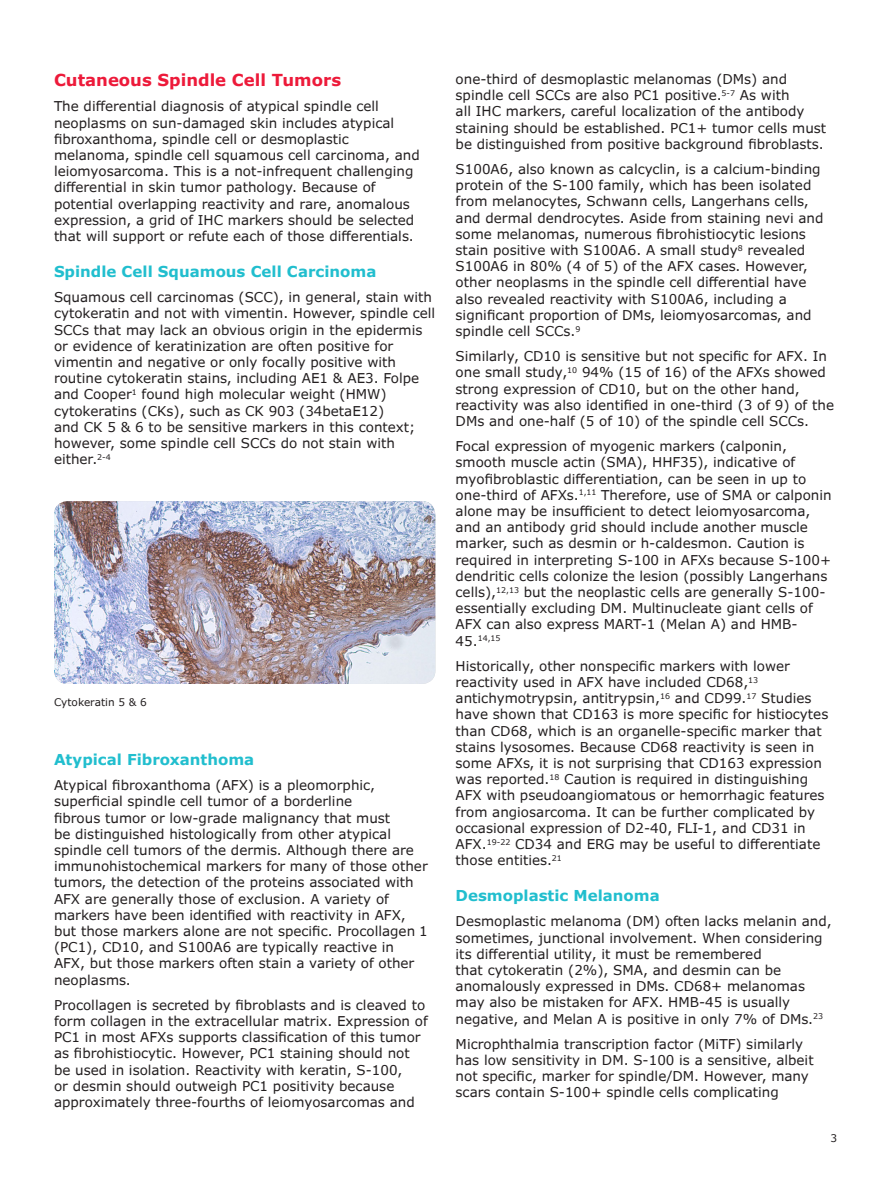
<style>
.page{position:relative;width:891px;height:1188px;background:#fff}
.page>*{position:absolute;margin:0;border:0;box-sizing:border-box;transform-origin:0 0}
.Section_Head_11_13{font:700 16.5px "Verdana Pro";color:#ed1a3a}
.Body_Head_10_12{font:700 15px "Verdana Pro";color:#21bece}
.Body_Copy_9_11{font:13.5px/16.2px "Verdana Pro";color:#231f20}
.Caption_7_9{font:10.5px "Verdana Pro";color:#231f20}
.Body_Copy_9_11-2{font:7.8px "Verdana Pro";color:#231f20}
.s1{font-size:13.5px}
</style>
<div class="page">
<img style="left:54px;top:501px;width:381px;height:183px">
<p class="Section_Head_11_13" style="left:54px;top:70px;width:289px">Cutaneous Spindle Cell Tumors</p>
<p class="Body_Copy_9_11" style="left:54px;top:99px;width:367px">The differential diagnosis of atypical spindle cell neoplasms on sun-damaged skin includes atypical fibroxanthoma, spindle cell or desmoplastic melanoma, spindle cell squamous cell carcinoma, and leiomyosarcoma. This is a not-infrequent challenging differential in skin tumor pathology. Because of potential overlapping reactivity and rare, anomalous expression, a grid of IHC markers should be selected that will support or refute each of those differentials.</p>
<p class="Body_Head_10_12" style="left:54px;top:262px;width:324px">Spindle Cell Squamous Cell Carcinoma</p>
<p class="Body_Copy_9_11" style="left:54px;top:289px;width:383px">Squamous cell carcinomas (SCC), in general, stain with cytokeratin and not with vimentin. However, spindle cell SCCs that may lack an obvious origin in the epidermis or evidence of keratinization are often positive for vimentin and negative or only focally positive with routine cytokeratin stains, including AE1 &amp; AE3. Folpe and Cooper<sup>1</sup> found high molecular weight (HMW) cytokeratins (CKs), such as CK 903 (34betaE12)<br>and CK 5 &amp; 6 to be sensitive markers in this context; however, some spindle cell SCCs do not stain with either.<sup>2-4</sup></p>
<p class="Caption_7_9" style="left:54px;top:695px;width:94px">Cytokeratin 5 &amp; 6</p>
<p class="Body_Head_10_12" style="left:54px;top:750px;width:202px">Atypical Fibroxanthoma</p>
<p class="Body_Copy_9_11" style="left:54px;top:777px;width:375px">Atypical fibroxanthoma (AFX) is a pleomorphic, superficial spindle cell tumor of a borderline<br>fibrous tumor or low-grade malignancy that must<br>be distinguished histologically from other atypical spindle cell tumors of the dermis. Although there are immunohistochemical markers for many of those other tumors, the detection of the proteins associated with AFX are generally those of exclusion. A variety of markers have been identified with reactivity in AFX, but those markers alone are not specific. Procollagen 1 (PC1), CD10, and S100A6 are typically reactive in AFX, but those markers often stain a variety of other neoplasms.</p>
<p class="Body_Copy_9_11" style="left:54px;top:997px;width:375px">Procollagen is secreted by fibroblasts and is cleaved to form collagen in the extracellular matrix. Expression of PC1 in most AFXs supports classification of this tumor as fibrohistiocytic. However, PC1 staining should not be used in isolation. Reactivity with keratin, S-100,<br>or desmin should outweigh PC1 positivity because approximately three-fourths of leiomyosarcomas and</p>
<p class="Body_Copy_9_11" style="left:456px;top:71px;width:372px">one-third of desmoplastic melanomas (DMs) and spindle cell SCCs are also PC1 positive.<sup>5-7</sup> As with<br>all IHC markers, careful localization of the antibody staining should be established. PC1+ tumor cells must be distinguished from positive background fibroblasts.</p>
<p class="Body_Copy_9_11" style="left:456px;top:161px;width:369px">S100A6, also known as calcyclin, is a calcium-binding protein of the S-100 family, which has been isolated from melanocytes, Schwann cells, Langerhans cells, and dermal dendrocytes. Aside from staining nevi and some melanomas, numerous fibrohistiocytic lesions stain positive with S100A6. A small study<sup>8</sup> revealed S100A6 in 80% (4 of 5) of the AFX cases. However, other neoplasms in the spindle cell differential have also revealed reactivity with S100A6, including a significant proportion of DMs, leiomyosarcomas, and spindle cell SCCs.<sup>9</sup></p>
<p class="Body_Copy_9_11" style="left:456px;top:348px;width:380px">Similarly, CD10 is sensitive but not specific for AFX. In one small study,<sup>10</sup> 94% (15 of 16) of the AFXs showed strong expression of CD10, but on the other hand, reactivity was also identified in one-third (3 of 9) of the DMs and one-half (5 of 10) of the spindle cell SCCs.</p>
<p class="Body_Copy_9_11" style="left:456px;top:438px;width:378px">Focal expression of myogenic markers (calponin, smooth muscle actin (SMA), HHF35), indicative of myofibroblastic differentiation, can be seen in up to one-third of AFXs.<sup>1,11</sup> Therefore, use of SMA or calponin alone may be insufficient to detect leiomyosarcoma, and an antibody grid should include another muscle marker, such as desmin or h-caldesmon. Caution is required in interpreting S-100 in AFXs because S-100+ dendritic cells colonize the lesion (possibly Langerhans cells),<sup>12,13</sup> but the neoplastic cells are generally S-100- essentially excluding DM. Multinucleate giant cells of AFX can also express MART-1 (Melan A) and HMB-</p>
<p class="Body_Copy_9_11-2" style="left:456px;top:633px;width:46px"><span class="s1">45.</span>14,15</p>
<p class="Body_Copy_9_11" style="left:456px;top:658px;width:374px">Historically, other nonspecific markers with lower reactivity used in AFX have included CD68,<sup>13 </sup>antichymotrypsin, antitrypsin,<sup>16</sup> and CD99.<sup>17</sup> Studies have shown that CD163 is more specific for histiocytes than CD68, which is an organelle-specific marker that stains lysosomes. Because CD68 reactivity is seen in some AFXs, it is not surprising that CD163 expression was reported.<sup>18</sup> Caution is required in distinguishing AFX with pseudoangiomatous or hemorrhagic features from angiosarcoma. It can be further complicated by occasional expression of D2-40, FLI-1, and CD31 in AFX.<sup>19-22</sup> CD34 and ERG may be useful to differentiate those entities.<sup>21</sup></p>
<p class="Body_Head_10_12" style="left:456px;top:886px;width:206px">Desmoplastic Melanoma</p>
<p class="Body_Copy_9_11" style="left:456px;top:914px;width:378px">Desmoplastic melanoma (DM) often lacks melanin and, sometimes, junctional involvement. When considering its differential utility, it must be remembered<br>that cytokeratin (2%), SMA, and desmin can be anomalously expressed in DMs. CD68+ melanomas may also be mistaken for AFX. HMB-45 is usually negative, and Melan A is positive in only 7% of DMs.<sup>23</sup></p>
<p class="Body_Copy_9_11" style="left:456px;top:1036px;width:360px">Microphthalmia transcription factor (MiTF) similarly has low sensitivity in DM. S-100 is a sensitive, albeit not specific, marker for spindle/DM. However, many scars contain S-100+ spindle cells complicating</p>
<p class="Caption_7_9" style="left:831px;top:1131px;width:8px">3</p>
</div>
